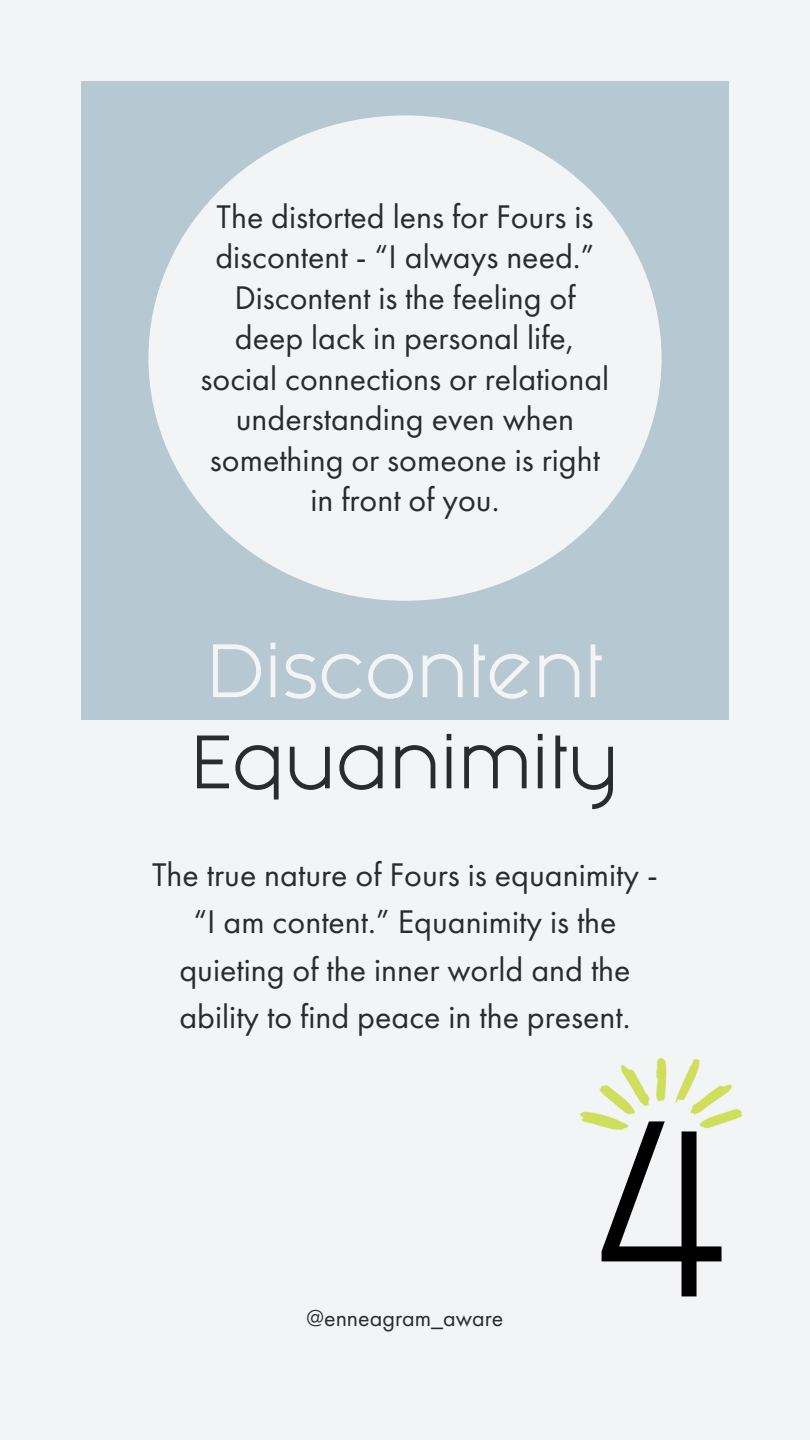
<style>
.page{position:relative;width:810px;height:1440px;background:#f3f4f5}
.page>*{position:absolute;margin:0;border:0;box-sizing:border-box;transform-origin:0 0}
.t1{font:200px "Fashion Fetish";color:#000}
.t2{font:64px "Fashion Fetish";color:#f3f4f5}
.t3{font:64px "Fashion Fetish";color:#2a2b2a}
.t4{font:34px/40.5px "Futura PT";color:#2a2b2a;text-align:center}
.t5{font:24px "Futura PT";color:#2a2b2a}
</style>
<div class="page">
<div style="left:81px;top:81px;width:648px;height:639px;background:#b6c8d1"></div>
<img style="left:580px;top:1057px;width:163px;height:73px">
<div style="left:148px;top:115px;width:514px;height:486px;background:#f3f4f5;border-radius:50%"></div>
<h1 class="t4" style="left:201px;top:196px;width:410px">The distorted lens for Fours is discontent - “I always need.”<br>Discontent is the feeling of deep lack in personal life, social connections or relational understanding even when something or someone is right in front of you.</h1>
<h1 class="t2" style="left:207px;top:659px;width:398px">Discontent</h1>
<h2 class="t3" style="left:191px;top:750px;width:430px">Equanimity</h2>
<p class="t4" style="left:152px;top:851px;width:507px;line-height:47.2px">The true nature of Fours is equanimity - “I am content.” Equanimity is the quieting of the inner world and the ability to find peace in the present.</p>
<p class="t5" style="left:307px;top:1302px;width:198px">@enneagram_aware</p>
<p class="t1" style="left:592px;top:1176px;width:141px">4</p>
</div>
